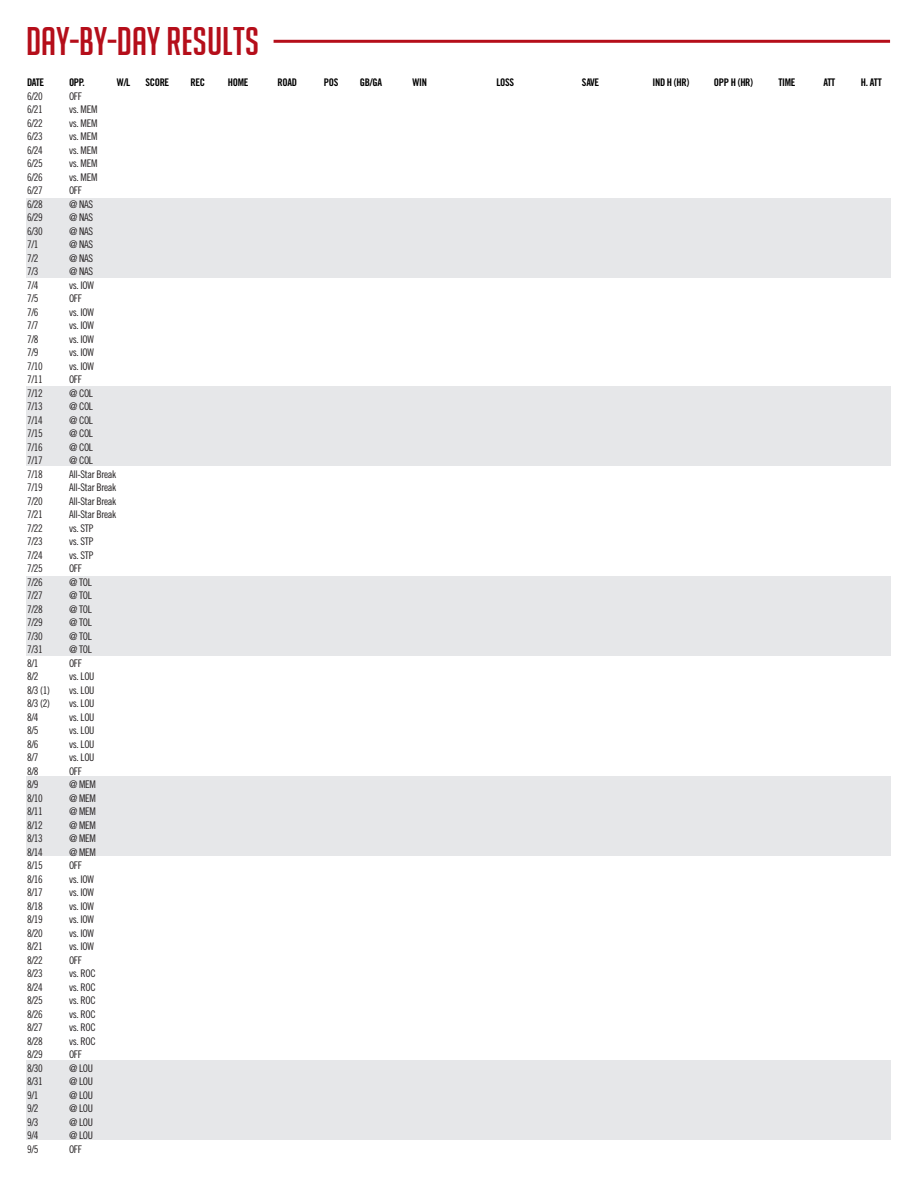
<style>
.page{position:relative;width:918px;height:1188px;background:#fff}
.page>*{position:absolute;margin:0;border:0;box-sizing:border-box;transform-origin:0 0}
.t1{font:39px "Big Noodle Titling";color:#b50e1a}
.t2{font:10.5px "Trade Gothic LT Std Cn 18";letter-spacing:-.03em;color:#231f20}
.t3{font:10.5px "Trade Gothic LT Std Bd Cn 20";letter-spacing:-.03em;color:#000}
</style>
<div class="page">
<div style="left:26px;top:776px;width:864px;height:80px;background:#e6e7e9"></div>
<div style="left:26px;top:576px;width:865px;height:80px;background:#e6e7e9"></div>
<div style="left:27px;top:386px;width:864px;height:80px;background:#e6e7e9"></div>
<div style="left:26px;top:198px;width:864px;height:80px;background:#e6e7e9"></div>
<div style="left:26px;top:1060px;width:865px;height:80px;background:#e6e7e9"></div>
<hr style="left:274px;top:40px;width:616px;height:3px;background:#b50e1a">
<p class="t1" style="left:26px;top:20px;width:235px">DAY-BY-DAY RESULTS</p>
<p class="t3" style="left:27px;top:76px;width:19px">DATE</p>
<p class="t3" style="left:69px;top:76px;width:17px">OPP.</p>
<p class="t3" style="left:117px;top:76px;width:15px">W/L</p>
<p class="t3" style="left:145px;top:76px;width:25px">SCORE</p>
<p class="t3" style="left:190px;top:76px;width:16px">REC</p>
<p class="t3" style="left:228px;top:76px;width:22px">HOME</p>
<p class="t3" style="left:277px;top:76px;width:21px">ROAD</p>
<p class="t3" style="left:324px;top:76px;width:16px">POS</p>
<p class="t3" style="left:360px;top:76px;width:24px">GB/GA</p>
<p class="t3" style="left:412px;top:76px;width:16px">WIN</p>
<p class="t3" style="left:496px;top:76px;width:19px">LOSS</p>
<p class="t3" style="left:582px;top:76px;width:19px">SAVE</p>
<p class="t3" style="left:652px;top:76px;width:38px">IND H (HR)</p>
<p class="t3" style="left:714px;top:76px;width:41px">OPP H (HR)</p>
<p class="t3" style="left:778px;top:76px;width:19px">TIME</p>
<p class="t3" style="left:823px;top:76px;width:13px">ATT</p>
<p class="t3" style="left:861px;top:76px;width:22px">H. ATT</p>
<p class="t2" style="left:27px;top:90px;width:17px">6/20</p>
<p class="t2" style="left:69px;top:90px;width:14px">OFF</p>
<p class="t2" style="left:27px;top:103px;width:17px">6/21</p>
<p class="t2" style="left:69px;top:103px;width:30px">vs. MEM</p>
<p class="t2" style="left:27px;top:117px;width:17px">6/22</p>
<p class="t2" style="left:69px;top:117px;width:30px">vs. MEM</p>
<p class="t2" style="left:27px;top:130px;width:17px">6/23</p>
<p class="t2" style="left:69px;top:130px;width:30px">vs. MEM</p>
<p class="t2" style="left:27px;top:144px;width:17px">6/24</p>
<p class="t2" style="left:69px;top:144px;width:30px">vs. MEM</p>
<p class="t2" style="left:27px;top:157px;width:17px">6/25</p>
<p class="t2" style="left:69px;top:157px;width:30px">vs. MEM</p>
<p class="t2" style="left:27px;top:171px;width:17px">6/26</p>
<p class="t2" style="left:69px;top:171px;width:30px">vs. MEM</p>
<p class="t2" style="left:27px;top:184px;width:17px">6/27</p>
<p class="t2" style="left:69px;top:184px;width:14px">OFF</p>
<p class="t2" style="left:27px;top:198px;width:17px">6/28</p>
<p class="t2" style="left:69px;top:198px;width:26px">@ NAS</p>
<p class="t2" style="left:27px;top:211px;width:17px">6/29</p>
<p class="t2" style="left:69px;top:211px;width:26px">@ NAS</p>
<p class="t2" style="left:27px;top:225px;width:17px">6/30</p>
<p class="t2" style="left:69px;top:225px;width:26px">@ NAS</p>
<p class="t2" style="left:27px;top:238px;width:13px">7/1</p>
<p class="t2" style="left:69px;top:238px;width:26px">@ NAS</p>
<p class="t2" style="left:27px;top:252px;width:13px">7/2</p>
<p class="t2" style="left:69px;top:252px;width:26px">@ NAS</p>
<p class="t2" style="left:27px;top:265px;width:13px">7/3</p>
<p class="t2" style="left:69px;top:265px;width:26px">@ NAS</p>
<p class="t2" style="left:27px;top:279px;width:13px">7/4</p>
<p class="t2" style="left:69px;top:279px;width:26px">vs. IOW</p>
<p class="t2" style="left:27px;top:292px;width:13px">7/5</p>
<p class="t2" style="left:69px;top:292px;width:14px">OFF</p>
<p class="t2" style="left:27px;top:306px;width:13px">7/6</p>
<p class="t2" style="left:69px;top:306px;width:26px">vs. IOW</p>
<p class="t2" style="left:27px;top:319px;width:13px">7/7</p>
<p class="t2" style="left:69px;top:319px;width:26px">vs. IOW</p>
<p class="t2" style="left:27px;top:333px;width:13px">7/8</p>
<p class="t2" style="left:69px;top:333px;width:26px">vs. IOW</p>
<p class="t2" style="left:27px;top:346px;width:13px">7/9</p>
<p class="t2" style="left:69px;top:346px;width:26px">vs. IOW</p>
<p class="t2" style="left:27px;top:360px;width:17px">7/10</p>
<p class="t2" style="left:69px;top:360px;width:26px">vs. IOW</p>
<p class="t2" style="left:27px;top:373px;width:17px">7/11</p>
<p class="t2" style="left:69px;top:373px;width:14px">OFF</p>
<p class="t2" style="left:27px;top:387px;width:17px">7/12</p>
<p class="t2" style="left:69px;top:387px;width:26px">@ COL</p>
<p class="t2" style="left:27px;top:400px;width:17px">7/13</p>
<p class="t2" style="left:69px;top:400px;width:26px">@ COL</p>
<p class="t2" style="left:27px;top:414px;width:17px">7/14</p>
<p class="t2" style="left:69px;top:414px;width:26px">@ COL</p>
<p class="t2" style="left:27px;top:427px;width:17px">7/15</p>
<p class="t2" style="left:69px;top:427px;width:26px">@ COL</p>
<p class="t2" style="left:27px;top:441px;width:17px">7/16</p>
<p class="t2" style="left:69px;top:441px;width:26px">@ COL</p>
<p class="t2" style="left:27px;top:454px;width:17px">7/17</p>
<p class="t2" style="left:69px;top:454px;width:26px">@ COL</p>
<p class="t2" style="left:27px;top:468px;width:17px">7/18</p>
<p class="t2" style="left:69px;top:468px;width:49px">All-Star Break</p>
<p class="t2" style="left:27px;top:481px;width:17px">7/19</p>
<p class="t2" style="left:69px;top:481px;width:49px">All-Star Break</p>
<p class="t2" style="left:27px;top:495px;width:17px">7/20</p>
<p class="t2" style="left:69px;top:495px;width:49px">All-Star Break</p>
<p class="t2" style="left:27px;top:508px;width:17px">7/21</p>
<p class="t2" style="left:69px;top:508px;width:49px">All-Star Break</p>
<p class="t2" style="left:27px;top:522px;width:17px">7/22</p>
<p class="t2" style="left:69px;top:522px;width:26px">vs. STP</p>
<p class="t2" style="left:27px;top:535px;width:17px">7/23</p>
<p class="t2" style="left:69px;top:535px;width:26px">vs. STP</p>
<p class="t2" style="left:27px;top:549px;width:17px">7/24</p>
<p class="t2" style="left:69px;top:549px;width:26px">vs. STP</p>
<p class="t2" style="left:27px;top:562px;width:17px">7/25</p>
<p class="t2" style="left:69px;top:562px;width:14px">OFF</p>
<p class="t2" style="left:27px;top:576px;width:17px">7/26</p>
<p class="t2" style="left:69px;top:576px;width:24px">@ TOL</p>
<p class="t2" style="left:27px;top:589px;width:17px">7/27</p>
<p class="t2" style="left:69px;top:589px;width:24px">@ TOL</p>
<p class="t2" style="left:27px;top:603px;width:17px">7/28</p>
<p class="t2" style="left:69px;top:603px;width:24px">@ TOL</p>
<p class="t2" style="left:27px;top:616px;width:17px">7/29</p>
<p class="t2" style="left:69px;top:616px;width:24px">@ TOL</p>
<p class="t2" style="left:27px;top:630px;width:17px">7/30</p>
<p class="t2" style="left:69px;top:630px;width:24px">@ TOL</p>
<p class="t2" style="left:27px;top:643px;width:17px">7/31</p>
<p class="t2" style="left:69px;top:643px;width:24px">@ TOL</p>
<p class="t2" style="left:27px;top:657px;width:13px">8/1</p>
<p class="t2" style="left:69px;top:657px;width:14px">OFF</p>
<p class="t2" style="left:27px;top:670px;width:13px">8/2</p>
<p class="t2" style="left:69px;top:670px;width:27px">vs. LOU</p>
<p class="t2" style="left:27px;top:684px;width:25px">8/3 (1)</p>
<p class="t2" style="left:69px;top:684px;width:27px">vs. LOU</p>
<p class="t2" style="left:27px;top:697px;width:25px">8/3 (2)</p>
<p class="t2" style="left:69px;top:697px;width:27px">vs. LOU</p>
<p class="t2" style="left:27px;top:711px;width:13px">8/4</p>
<p class="t2" style="left:69px;top:711px;width:27px">vs. LOU</p>
<p class="t2" style="left:27px;top:724px;width:13px">8/5</p>
<p class="t2" style="left:69px;top:724px;width:27px">vs. LOU</p>
<p class="t2" style="left:27px;top:738px;width:13px">8/6</p>
<p class="t2" style="left:69px;top:738px;width:27px">vs. LOU</p>
<p class="t2" style="left:27px;top:751px;width:13px">8/7</p>
<p class="t2" style="left:69px;top:751px;width:27px">vs. LOU</p>
<p class="t2" style="left:27px;top:765px;width:13px">8/8</p>
<p class="t2" style="left:69px;top:765px;width:14px">OFF</p>
<p class="t2" style="left:27px;top:778px;width:13px">8/9</p>
<p class="t2" style="left:69px;top:778px;width:28px">@ MEM</p>
<p class="t2" style="left:27px;top:792px;width:17px">8/10</p>
<p class="t2" style="left:69px;top:792px;width:28px">@ MEM</p>
<p class="t2" style="left:27px;top:805px;width:17px">8/11</p>
<p class="t2" style="left:69px;top:805px;width:28px">@ MEM</p>
<p class="t2" style="left:27px;top:819px;width:17px">8/12</p>
<p class="t2" style="left:69px;top:819px;width:28px">@ MEM</p>
<p class="t2" style="left:27px;top:832px;width:17px">8/13</p>
<p class="t2" style="left:69px;top:832px;width:28px">@ MEM</p>
<p class="t2" style="left:27px;top:846px;width:17px">8/14</p>
<p class="t2" style="left:69px;top:846px;width:28px">@ MEM</p>
<p class="t2" style="left:27px;top:859px;width:17px">8/15</p>
<p class="t2" style="left:69px;top:859px;width:14px">OFF</p>
<p class="t2" style="left:27px;top:873px;width:17px">8/16</p>
<p class="t2" style="left:69px;top:873px;width:26px">vs. IOW</p>
<p class="t2" style="left:27px;top:886px;width:17px">8/17</p>
<p class="t2" style="left:69px;top:886px;width:26px">vs. IOW</p>
<p class="t2" style="left:27px;top:900px;width:17px">8/18</p>
<p class="t2" style="left:69px;top:900px;width:26px">vs. IOW</p>
<p class="t2" style="left:27px;top:913px;width:17px">8/19</p>
<p class="t2" style="left:69px;top:913px;width:26px">vs. IOW</p>
<p class="t2" style="left:27px;top:927px;width:17px">8/20</p>
<p class="t2" style="left:69px;top:927px;width:26px">vs. IOW</p>
<p class="t2" style="left:27px;top:940px;width:17px">8/21</p>
<p class="t2" style="left:69px;top:940px;width:26px">vs. IOW</p>
<p class="t2" style="left:27px;top:954px;width:17px">8/22</p>
<p class="t2" style="left:69px;top:954px;width:14px">OFF</p>
<p class="t2" style="left:27px;top:967px;width:17px">8/23</p>
<p class="t2" style="left:69px;top:967px;width:28px">vs. ROC</p>
<p class="t2" style="left:27px;top:981px;width:17px">8/24</p>
<p class="t2" style="left:69px;top:981px;width:28px">vs. ROC</p>
<p class="t2" style="left:27px;top:994px;width:17px">8/25</p>
<p class="t2" style="left:69px;top:994px;width:28px">vs. ROC</p>
<p class="t2" style="left:27px;top:1008px;width:17px">8/26</p>
<p class="t2" style="left:69px;top:1008px;width:28px">vs. ROC</p>
<p class="t2" style="left:27px;top:1021px;width:17px">8/27</p>
<p class="t2" style="left:69px;top:1021px;width:28px">vs. ROC</p>
<p class="t2" style="left:27px;top:1035px;width:17px">8/28</p>
<p class="t2" style="left:69px;top:1035px;width:28px">vs. ROC</p>
<p class="t2" style="left:27px;top:1048px;width:17px">8/29</p>
<p class="t2" style="left:69px;top:1048px;width:14px">OFF</p>
<p class="t2" style="left:27px;top:1062px;width:17px">8/30</p>
<p class="t2" style="left:69px;top:1062px;width:26px">@ LOU</p>
<p class="t2" style="left:27px;top:1075px;width:17px">8/31</p>
<p class="t2" style="left:69px;top:1075px;width:26px">@ LOU</p>
<p class="t2" style="left:27px;top:1089px;width:13px">9/1</p>
<p class="t2" style="left:69px;top:1089px;width:26px">@ LOU</p>
<p class="t2" style="left:27px;top:1102px;width:13px">9/2</p>
<p class="t2" style="left:69px;top:1102px;width:26px">@ LOU</p>
<p class="t2" style="left:27px;top:1116px;width:13px">9/3</p>
<p class="t2" style="left:69px;top:1116px;width:26px">@ LOU</p>
<p class="t2" style="left:27px;top:1129px;width:13px">9/4</p>
<p class="t2" style="left:69px;top:1129px;width:26px">@ LOU</p>
<p class="t2" style="left:27px;top:1143px;width:13px">9/5</p>
<p class="t2" style="left:69px;top:1143px;width:14px">OFF</p>
</div>
